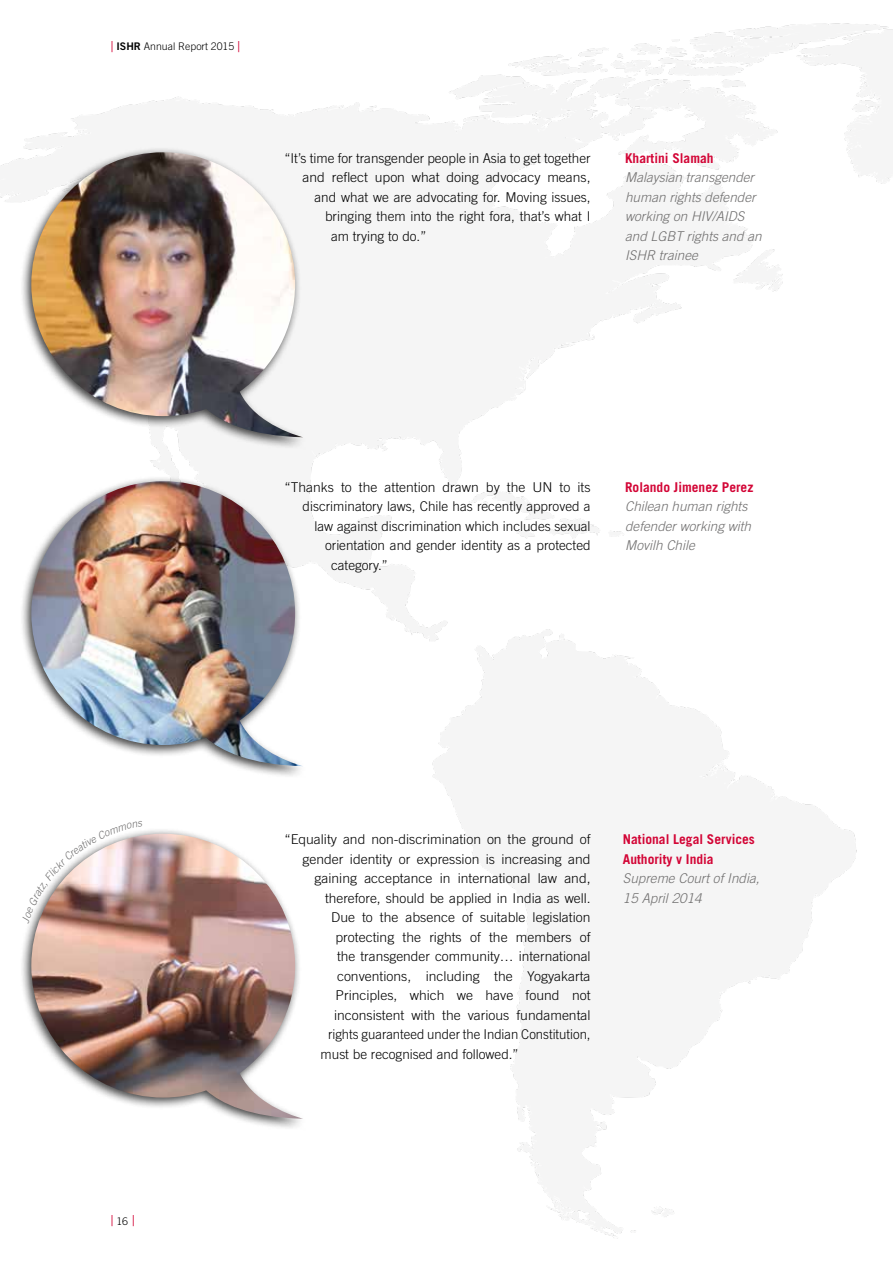
<style>
.page{position:relative;width:893px;height:1263px;background:#fff}
.page>*{position:absolute;margin:0;border:0;box-sizing:border-box;transform-origin:0 0}
.t1{font:300 15px "Trade Gothic";color:#d30536}
.t2{font:300 13.5px "Trade Gothic";color:#000}
.t3{font:italic 300 13.5px/19.5px "Trade Gothic";color:#706f6f}
.t4{font:700 13.5px/19.5px "Trade Gothic";color:#d30536}
.t5{font:300 10.5px "Trade Gothic";color:#000}
.s1{font-size:15px;color:#d30536}
.s2{font-family:"Trade Gothic Bold Two";font-weight:400}
.s3{font-size:10.5px;color:#000}
</style>
<div class="page">
<img style="left:0;top:23px;width:893px;height:1215px">
<div style="left:20px;top:475px;width:287px;height:303px;background:#000;opacity:.75"></div>
<img style="left:31px;top:481px;width:272px;height:285px">
<div style="left:20px;top:828px;width:287px;height:303px;background:#000;opacity:.75"></div>
<img style="left:31px;top:834px;width:272px;height:285px">
<div style="left:20px;top:147px;width:287px;height:303px;background:#000;opacity:.75"></div>
<img style="left:31px;top:152px;width:272px;height:285px">
<svg style="left:21px;top:821px;width:122px;height:102px"></svg>
<p class="t5" style="left:111px;top:40px;width:132px"><span class="s1">|</span> <span class="s2">ISHR</span> Annual Report 2015 <span class="s1">|</span></p>
<p class="t2" style="left:285px;top:150px;width:308px">“It’s time for transgender people in Asia to get together</p>
<p class="t2" style="left:303px;top:170px;width:290px">and reflect upon what doing advocacy means,</p>
<p class="t2" style="left:315px;top:189px;width:278px">and what we are advocating for. Moving issues,</p>
<p class="t2" style="left:325px;top:209px;width:267px">bringing them into the right fora, that’s what I</p>
<p class="t2" style="left:331px;top:228px;width:97px">am trying to do.”</p>
<p class="t4" style="left:625px;top:148px;width:90px">Khartini Slamah</p>
<p class="t3" style="left:625px;top:168px;width:138px">Malaysian transgender human rights defender working on HIV/AIDS and LGBT rights and an<br>ISHR trainee</p>
<p class="t2" style="left:285px;top:479px;width:308px">“Thanks to the attention drawn by the UN to its</p>
<p class="t2" style="left:303px;top:498px;width:289px">discriminatory laws, Chile has recently approved a</p>
<p class="t2" style="left:315px;top:518px;width:278px">law against discrimination which includes sexual</p>
<p class="t2" style="left:325px;top:537px;width:267px">orientation and gender identity as a protected</p>
<p class="t2" style="left:331px;top:557px;width:58px">category.”</p>
<p class="t4" style="left:625px;top:477px;width:130px">Rolando Jimenez Perez</p>
<p class="t3" style="left:625px;top:496px;width:128px">Chilean human rights defender working with<br>Movilh Chile</p>
<p class="t1" style="left:111px;top:1212px;width:26px">|<span class="s3">16</span> |</p>
<p class="t2" style="left:285px;top:831px;width:307px">“Equality and non-discrimination on the ground of</p>
<p class="t2" style="left:303px;top:851px;width:289px">gender identity or expression is increasing and</p>
<p class="t2" style="left:315px;top:870px;width:278px">gaining acceptance in international law and,</p>
<p class="t2" style="left:325px;top:890px;width:267px">therefore, should be applied in India as well.</p>
<p class="t2" style="left:331px;top:909px;width:261px">Due to the absence of suitable legislation</p>
<p class="t2" style="left:336px;top:929px;width:256px">protecting the rights of the members of</p>
<p class="t2" style="left:337px;top:948px;width:255px">the transgender community… international</p>
<p class="t2" style="left:337px;top:968px;width:255px">conventions, including the Yogyakarta</p>
<p class="t2" style="left:336px;top:987px;width:256px">Principles, which we have found not</p>
<p class="t2" style="left:334px;top:1007px;width:258px">inconsistent with the various fundamental</p>
<p class="t2" style="left:328px;top:1026px;width:264px">rights guaranteed under the Indian Constitution,</p>
<p class="t2" style="left:321px;top:1046px;width:200px">must be recognised and followed.”</p>
<p class="t4" style="left:623px;top:829px;width:134px">National Legal Services<br>Authority v India</p>
<p class="t3" style="left:623px;top:868px;width:138px">Supreme Court of India,<br>15 April 2014</p>
</div>
